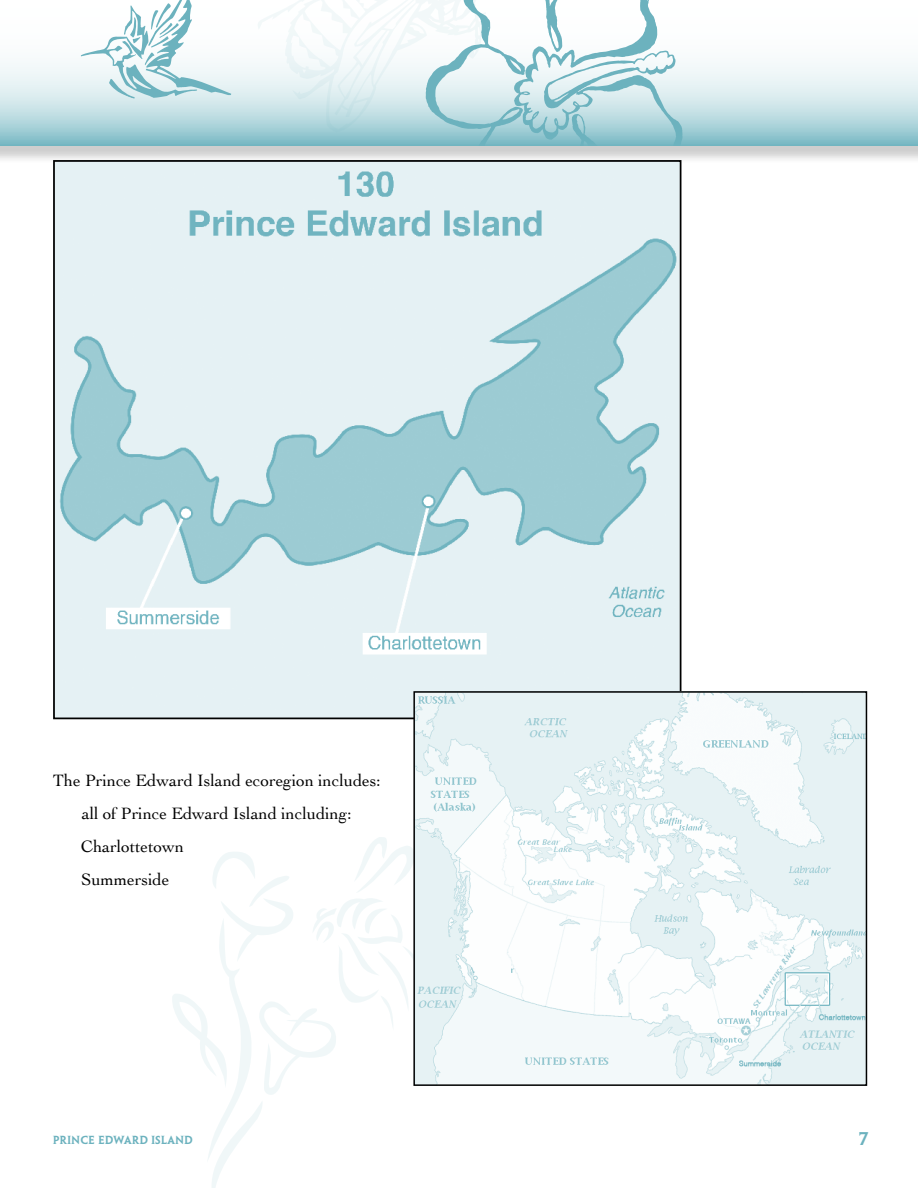
<style>
.page{position:relative;width:918px;height:1188px;background:#fff}
.page>*{position:absolute;margin:0;border:0;box-sizing:border-box;transform-origin:0 0}
.t1{font:17.25px/33px "Cochin";letter-spacing:-.005em;color:#000}
.t2{font:16.5px "Penumbra MM 585 1000";color:#6cb2be}
.t3{font:10.5px "Penumbra MM 585 1000";letter-spacing:-.005em;color:#6cb2be}
</style>
<div class="page">
<div style="left:0;top:0;width:918px;height:164px;background:#000;opacity:.2"></div>
<svg style="left:0;top:0;width:918px;height:146px"></svg>
<svg style="left:248px;top:0;width:435px;height:145px"></svg>
<svg style="left:80px;top:0;width:151px;height:99px"></svg>
<svg style="left:172px;top:837px;width:241px;height:351px"></svg>
<img style="left:56px;top:163px;width:622px;height:553px">
<img style="left:416px;top:694px;width:448px;height:389px">
<div style="left:413px;top:691px;width:454px;height:395px;border:2px solid #000"></div>
<p class="t1" style="left:81px;top:763px;width:301px;text-indent:-28px">The Prince Edward Island ecoregion includes: all of Prince Edward Island including:<br>Charlottetown<br>Summerside</p>
<p class="t3" style="left:53px;top:1134px;width:142px">PRINCE EDWARD ISLAND</p>
<p class="t2" style="left:859px;top:1129px;width:11px">7</p>
</div>
